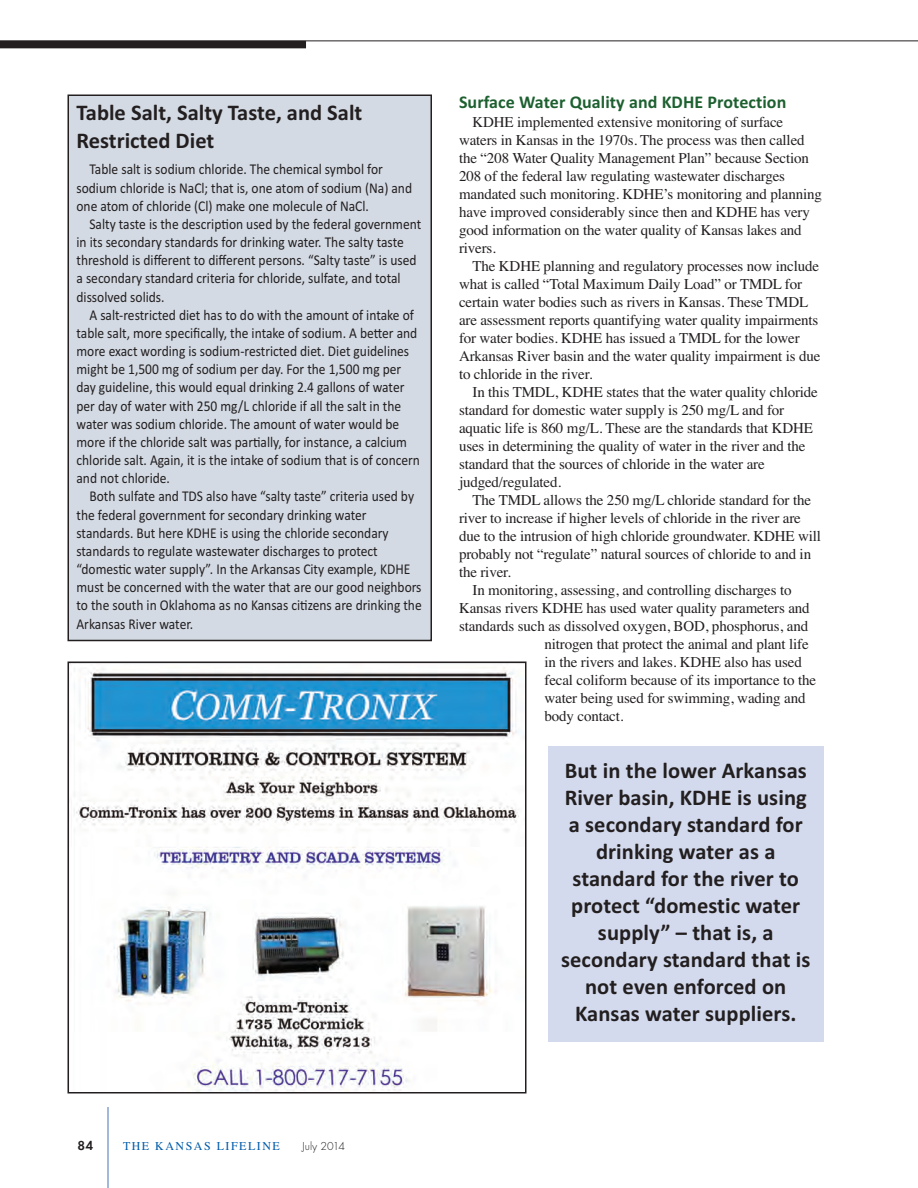
<style>
.page{position:relative;width:918px;height:1188px;background:#fff}
.page>*{position:absolute;margin:0;border:0;box-sizing:border-box;transform-origin:0 0}
.t1{font:700 22.5px/27px "Calibri";letter-spacing:.005em;color:#231f20}
.t2{font:700 18px "Calibri";letter-spacing:.005em;color:#1d6030}
.t3{font:15px/18px "Times";letter-spacing:-.01em;color:#231f20}
.t4{font:15px/18.1px "Calibri";color:#231f20;scale:.9 1}
.t5{font:600 13.5px "Futura T";color:#231f20}
.t6{font:12px "Times";letter-spacing:.125em;color:#015ba9}
.t7{font:300 12px "Futura T";color:#231f20}
</style>
<div class="page">
<hr style="left:108px;top:1107px;width:1px;height:81px;background:#4975b9">
<hr style="left:0;top:40px;width:918px;height:1px;background:#231f20">
<div style="left:0;top:41px;width:306px;height:7px;background:#231f20"></div>
<div style="left:69px;top:96px;width:361px;height:544px;background:#d3dae3"></div>
<div style="left:68px;top:94px;width:364px;height:547px;border:2px solid #231f20"></div>
<div style="left:548px;top:747px;width:276px;height:295px;background:#d3daed"></div>
<img style="left:74px;top:667px;width:446px;height:424px">
<div style="left:68px;top:662px;width:458px;height:432px;border:2px solid #231f20"></div>
<h1 class="t1" style="left:76px;top:101px;width:287px">Table Salt, Salty Taste, and Salt<br>Restricted Diet</h1>
<p class="t4" style="left:77px;top:162px;width:374px;text-indent:13px">Table salt is sodium chloride. The chemical symbol for sodium chloride is NaCl; that is, one atom of sodium (Na) and one atom of chloride (Cl) make one molecule of NaCl.</p>
<p class="t4" style="left:77px;top:216px;width:385px;text-indent:13px">Salty taste is the description used by the federal government in its secondary standards for drinking water. The salty taste threshold is different to different persons. “Salty taste” is used a secondary standard criteria for chloride, sulfate, and total dissolved solids.</p>
<p class="t4" style="left:77px;top:307px;width:383px;text-indent:13px">A salt-restricted diet has to do with the amount of intake of table salt, more specifically, the intake of sodium. A better and more exact wording is sodium-restricted diet. Diet guidelines might be 1,500 mg of sodium per day. For the 1,500 mg per day guideline, this would equal drinking 2.4 gallons of water per day of water with 250 mg/L chloride if all the salt in the water was sodium chloride. The amount of water would be more if the chloride salt was partially, for instance, a calcium chloride salt. Again, it is the intake of sodium that is of concern and not chloride.</p>
<p class="t4" style="left:77px;top:489px;width:385px;text-indent:13px">Both sulfate and TDS also have “salty taste” criteria used by the federal government for secondary drinking water standards. But here KDHE is using the chloride secondary standards to regulate wastewater discharges to protect “domestic water supply”. In the Arkansas City example, KDHE must be concerned with the water that are our good neighbors to the south in Oklahoma as no Kansas citizens are drinking the Arkansas River water.</p>
<p class="t2" style="left:459px;top:96px;width:329px">Surface Water Quality and KDHE Protection</p>
<p class="t3" style="left:459px;top:115px;width:364px;text-indent:14px">KDHE implemented extensive monitoring of surface waters in Kansas in the 1970s. The process was then called the “208 Water Quality Management Plan” because Section 208 of the federal law regulating wastewater discharges mandated such monitoring. KDHE’s monitoring and planning have improved considerably since then and KDHE has very good information on the water quality of Kansas lakes and rivers.</p>
<p class="t3" style="left:459px;top:259px;width:363px;text-indent:14px">The KDHE planning and regulatory processes now include what is called “Total Maximum Daily Load” or TMDL for certain water bodies such as rivers in Kansas. These TMDL are assessment reports quantifying water quality impairments for water bodies. KDHE has issued a TMDL for the lower Arkansas River basin and the water quality impairment is due to chloride in the river.</p>
<p class="t3" style="left:459px;top:385px;width:360px;text-indent:14px">In this TMDL, KDHE states that the water quality chloride standard for domestic water supply is 250 mg/L and for aquatic life is 860 mg/L. These are the standards that KDHE uses in determining the quality of water in the river and the standard that the sources of chloride in the water are judged/regulated.</p>
<p class="t3" style="left:472px;top:493px;width:340px">The TMDL allows the 250 mg/L chloride standard for the</p>
<p class="t3" style="left:459px;top:511px;width:343px">river to increase if higher levels of chloride in the river are</p>
<p class="t3" style="left:459px;top:529px;width:363px">due to the intrusion of high chloride groundwater. KDHE will</p>
<p class="t3" style="left:459px;top:547px;width:354px">probably not “regulate” natural sources of chloride to and in</p>
<p class="t3" style="left:459px;top:565px;width:53px">the river.</p>
<p class="t3" style="left:472px;top:583px;width:321px">In monitoring, assessing, and controlling discharges to</p>
<p class="t3" style="left:459px;top:601px;width:352px">Kansas rivers KDHE has used water quality parameters and</p>
<p class="t3" style="left:459px;top:619px;width:351px">standards such as dissolved oxygen, BOD, phosphorus, and</p>
<p class="t3" style="left:544px;top:637px;width:266px">nitrogen that protect the animal and plant life</p>
<p class="t3" style="left:544px;top:655px;width:259px">in the rivers and lakes. KDHE also has used</p>
<p class="t3" style="left:544px;top:673px;width:273px">fecal coliform because of its importance to the</p>
<p class="t3" style="left:544px;top:691px;width:263px">water being used for swimming, wading and</p>
<p class="t3" style="left:544px;top:709px;width:81px">body contact.</p>
<h1 class="t1" style="left:561px;top:759px;width:251px;text-align:center">But in the lower Arkansas<br>River basin, KDHE is using a secondary standard for drinking water as a standard for the river to protect “domestic water supply” – that is, a secondary standard that is not even enforced on<br>Kansas water suppliers.</h1>
<p class="t5" style="left:78px;top:1140px;width:17px">84</p>
<p class="t6" style="left:123px;top:1142px;width:158px">THE KANSAS LIFELINE</p>
<p class="t7" style="left:302px;top:1139px;width:45px">July 2014</p>
</div>
